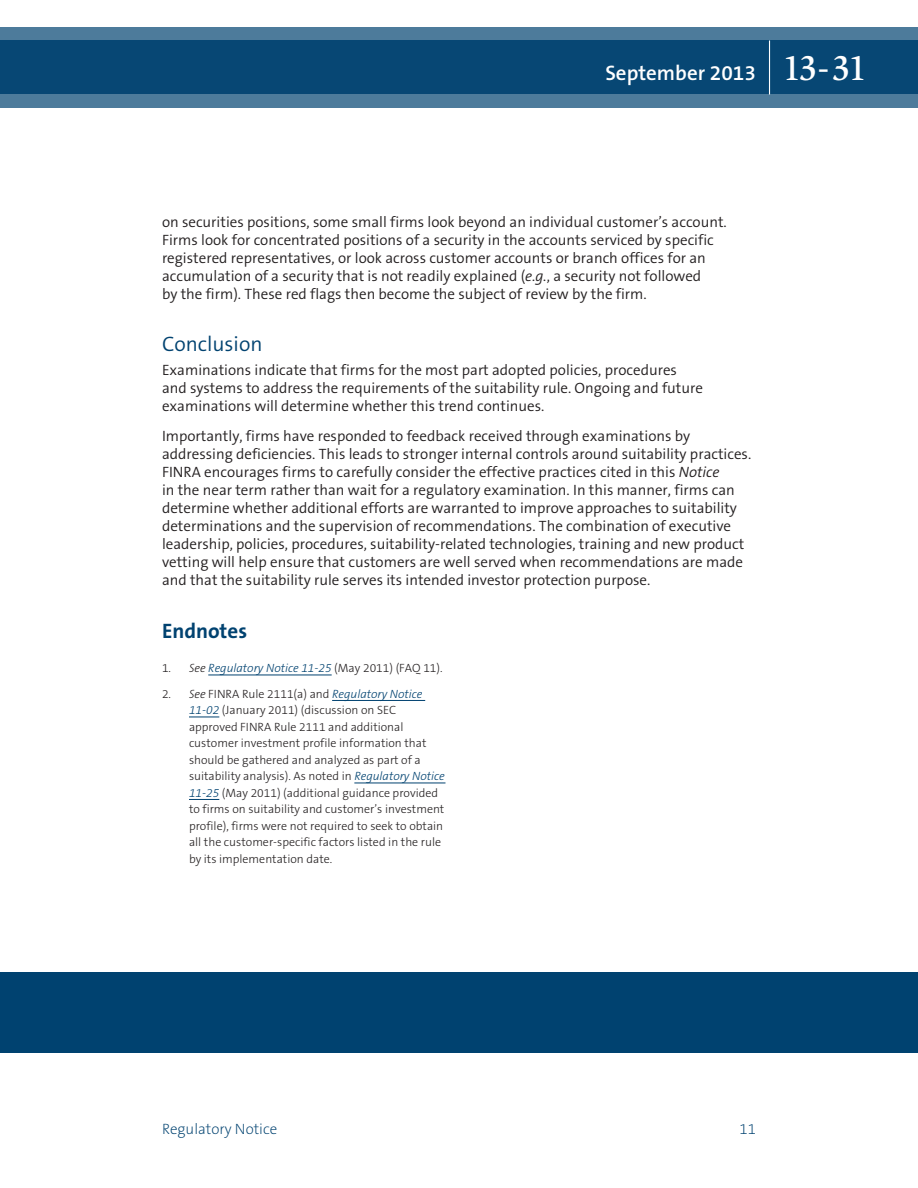
<style>
.page{position:relative;width:918px;height:1188px;background:#fff}
.page>*{position:absolute;margin:0;border:0;box-sizing:border-box;transform-origin:0 0}
.t1{font:600 21px "The Sans B6";color:#fff}
.t2{font:300 21px "The Sans B4";color:#004270}
.t3{font:700 21px "The Sans B7";color:#004270}
.t4{font:300 15px/18px "The Sans B4";color:#231f20}
.t5{font:200 15px "The Sans B2";color:#004270}
.t6{font:300 12px/16.5px "The Sans B3";color:#231f20}
.t7{font:italic 300 12px "The Sans B3";color:#004270}
.s1{font-family:"Slimbach LT";font-weight:500;font-size:36px}
.s2{font-style:italic}
.s3{font-style:normal;color:#231f20}
.s4{color:#231f20}
.s5{font-style:italic;color:#004270}
</style>
<div class="page">
<div style="left:0;top:972px;width:918px;height:81px;background:#004270"></div>
<svg style="left:0;top:27px;width:918px;height:81px;background:#1e5881"></svg>
<hr style="left:769px;top:40px;width:1px;height:54px;background:#fff">
<hr style="left:208px;top:675px;width:124px;height:1px;background:#004270">
<hr style="left:332px;top:700px;width:93px;height:1px;background:#004270">
<hr style="left:189px;top:717px;width:30px;height:1px;background:#004270">
<hr style="left:354px;top:783px;width:91px;height:1px;background:#004270">
<hr style="left:189px;top:799px;width:30px;height:1px;background:#004270">
<h1 class="t1" style="left:605px;top:62px;width:264px">September 2013 <span class="s1">13-31</span></h1>
<p class="t4" style="left:162px;top:213px;width:566px">on securities positions, some small firms look beyond an individual customer’s account.<br>Firms look for concentrated positions of a security in the accounts serviced by specific registered representatives, or look across customer accounts or branch offices for an accumulation of a security that is not readily explained (<span class="s2">e.g.</span>, a security not followed<br>by the firm). These red flags then become the subject of review by the firm.</p>
<h1 class="t2" style="left:162px;top:333px;width:102px">Conclusion</h1>
<p class="t4" style="left:162px;top:362px;width:542px">Examinations indicate that firms for the most part adopted policies, procedures and systems to address the requirements of the suitability rule. Ongoing and future examinations will determine whether this trend continues.</p>
<p class="t4" style="left:162px;top:428px;width:591px">Importantly, firms have responded to feedback received through examinations by addressing deficiencies. This leads to stronger internal controls around suitability practices.<br>FINRA encourages firms to carefully consider the effective practices cited in this <span class="s2">Notice<br></span>in the near term rather than wait for a regulatory examination. In this manner, firms can determine whether additional efforts are warranted to improve approaches to suitability determinations and the supervision of recommendations. The combination of executive leadership, policies, procedures, suitability-related technologies, training and new product vetting will help ensure that customers are well served when recommendations are made and that the suitability rule serves its intended investor protection purpose.</p>
<h1 class="t3" style="left:162px;top:620px;width:87px">Endnotes</h1>
<p class="t7" style="left:162px;top:662px;width:282px"><span class="s3">1.</span> <span class="s4">See</span> Regulatory Notice 11-25 <span class="s3">(May 2011) (FAQ 11).</span></p>
<p class="t6" style="left:189px;top:686px;width:257px;text-indent:-27px">2. <span class="s2">See</span> FINRA Rule 2111(a) and <span class="s5">Regulatory Notice 11-02</span> (January 2011) (discussion on SEC approved FINRA Rule 2111 and additional customer investment profile information that should be gathered and analyzed as part of a suitability analysis). As noted in <span class="s5">Regulatory Notice 11-25</span> (May 2011) (additional guidance provided to firms on suitability and customer’s investment profile), firms were not required to seek to obtain all the customer-specific factors listed in the rule by its implementation date.</p>
<p class="t5" style="left:162px;top:1121px;width:117px">Regulatory Notice</p>
<p class="t5" style="left:740px;top:1121px;width:18px">11</p>
</div>
